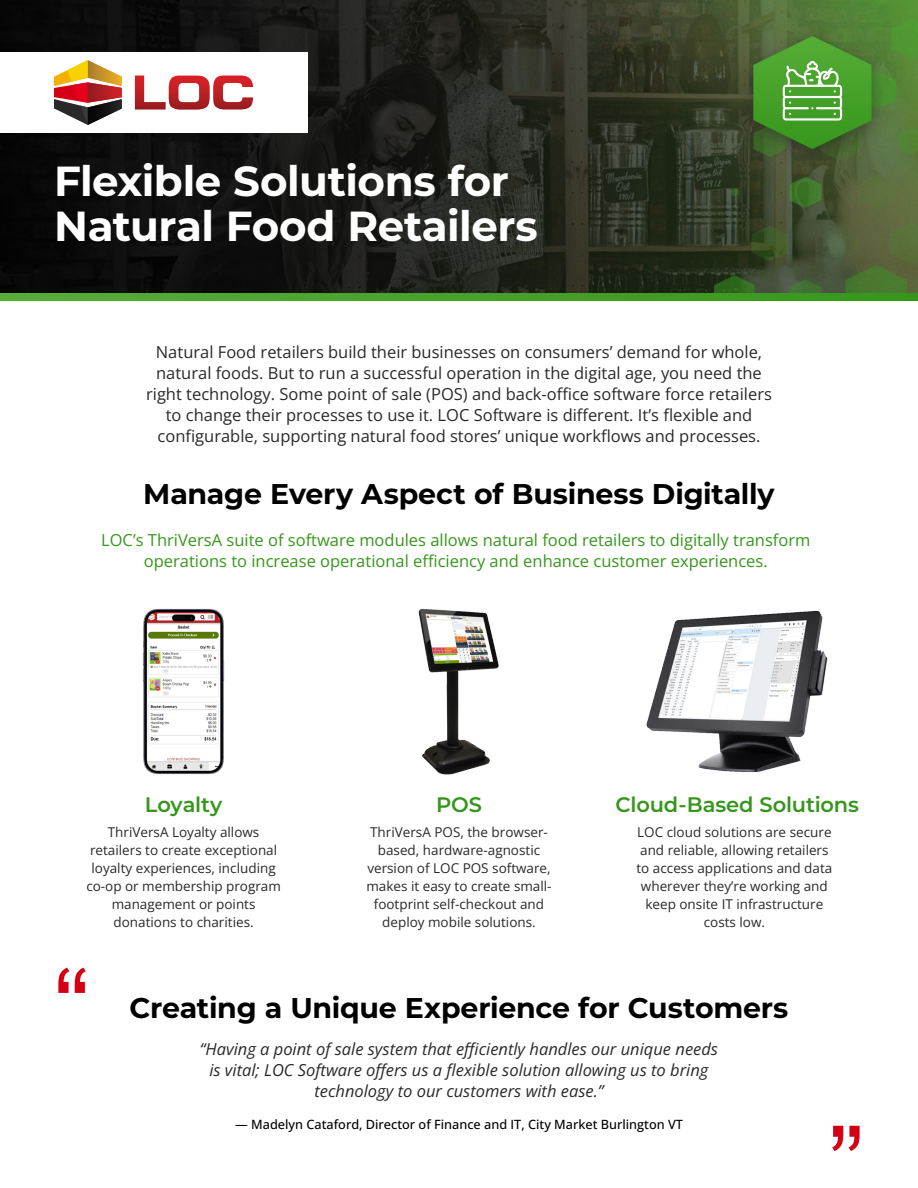
<style>
.page{position:relative;width:918px;height:1188px;background:#fff}
.page>*{position:absolute;margin:0;border:0;box-sizing:border-box;transform-origin:0 0}
.t1{font:108px "Arial";color:#d60014}
.t2{font:700 42px/45px "Montserrat";letter-spacing:-.01em;color:#fff}
.t3{font:700 28.5px "Montserrat";letter-spacing:-.01em;color:#000}
.t4{font:600 21px "Montserrat";letter-spacing:-.005em;color:#36961c}
.t5{font:16.5px/21px "Open Sans";color:#292929;text-align:center}
.t6{font:italic 16.5px/21px "Open Sans";color:#292929;text-align:center}
.t7{font:16.5px/21px "Open Sans";color:#36961c;text-align:center}
.t8{font:13.5px/18px "Open Sans";color:#292929;text-align:center}
.t9{font:500 12.75px "Open Sans";color:#000}
</style>
<div class="page">
<img style="left:0;top:0;width:918px;height:294px">
<svg style="left:0;top:294px;width:918px;height:7px;background:#45a129"></svg>
<img style="left:143px;top:609px;width:82px;height:166px">
<img style="left:418px;top:609px;width:81px;height:166px">
<img style="left:646px;top:611px;width:182px;height:162px">
<div style="left:735px;top:26px;width:155px;height:146px;background:#231f20;opacity:.5"></div>
<svg style="left:753px;top:36px;width:119px;height:113px;background:#54983b"></svg>
<div style="left:0;top:52px;width:307px;height:81px;background:#fff"></div>
<svg style="left:135px;top:76px;width:118px;height:34px"></svg>
<svg style="left:54px;top:60px;width:68px;height:65px"></svg>
<p class="t2" style="left:54px;top:156px;width:485px">Flexible Solutions for<br>Natural Food Retailers</p>
<p class="t5" style="left:146px;top:341px;width:627px">Natural Food retailers build their businesses on consumers’ demand for whole, natural foods. But to run a successful operation in the digital age, you need the right technology. Some point of sale (POS) and back-office software force retailers to change their processes to use it. LOC Software is different. It’s flexible and configurable, supporting natural food stores’ unique workflows and processes.</p>
<p class="t3" style="left:143px;top:473px;width:633px">Manage Every Aspect of Business Digitally</p>
<p class="t7" style="left:101px;top:529px;width:711px">LOC’s ThriVersA suite of software modules allows natural food retailers to digitally transform operations to increase operational efficiency and enhance customer experiences.</p>
<p class="t4" style="left:145px;top:790px;width:79px">Loyalty</p>
<p class="t8" style="left:86px;top:822px;width:196px">ThriVersA Loyalty allows retailers to create exceptional loyalty experiences, including co-op or membership program management or points donations to charities.</p>
<p class="t1" style="left:54px;top:934px;width:37px">“</p>
<p class="t4" style="left:436px;top:790px;width:47px">POS</p>
<p class="t8" style="left:366px;top:822px;width:187px">ThriVersA POS, the browser&shy;based, hardware-agnostic version of LOC POS software, makes it easy to create small&shy;footprint self-checkout and deploy mobile solutions.</p>
<p class="t4" style="left:616px;top:790px;width:245px">Cloud-Based Solutions</p>
<p class="t8" style="left:636px;top:822px;width:197px">LOC cloud solutions are secure and reliable, allowing retailers to access applications and data wherever they’re working and keep onsite IT infrastructure costs low.</p>
<p class="t3" style="left:130px;top:987px;width:660px">Creating a Unique Experience for Customers</p>
<p class="t6" style="left:200px;top:1038px;width:520px">“Having a point of sale system that efficiently handles our unique needs is vital; LOC Software offers us a flexible solution allowing us to bring technology to our customers with ease.”</p>
<p class="t9" style="left:235px;top:1115px;width:449px">— Madelyn Cataford, Director of Finance and IT, City Market Burlington VT</p>
<p class="t1" style="left:864px;top:1185px;width:37px;rotate:-180deg">“</p>
</div>
